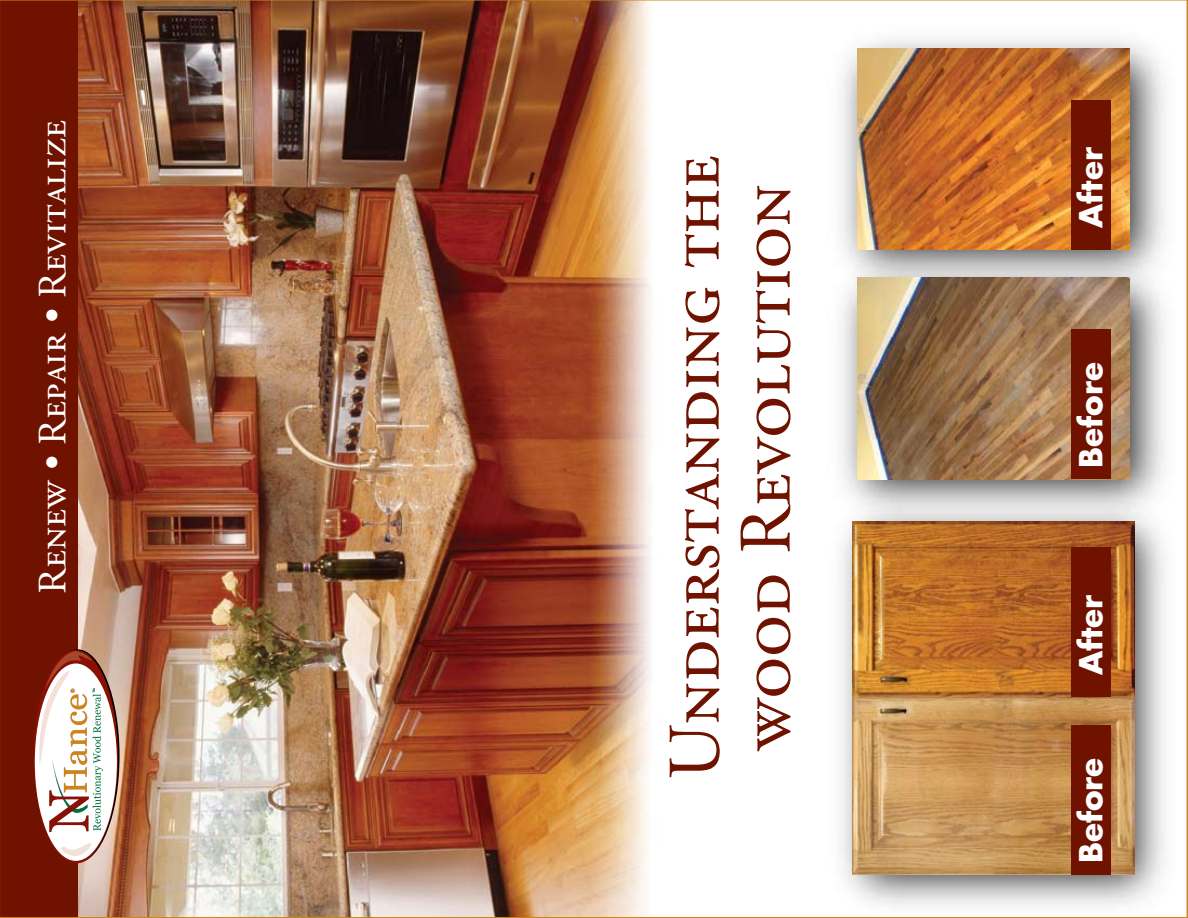
<style>
.page{position:relative;width:1188px;height:918px;background:#fff}
.page>*{position:absolute;margin:0;border:0;box-sizing:border-box;transform-origin:0 0}
.t1{font:73.8px/70.9px "Adobe Garamond Regular SC";color:#6f1200;text-align:center}
.t2{font:40.2px "Adobe Garamond Regular SC";color:#fff}
.t3{font:700 31.05px "Futura";color:#fff}
</style>
<div class="page">
<img style="left:0;top:0;width:1188px;height:918px">
<img style="left:818px;top:534px;width:369px;height:384px">
<img style="left:818px;top:303px;width:369px;height:231px">
<img style="left:818px;top:17px;width:369px;height:286px">
<img style="left:857px;top:277px;width:273px;height:202px">
<img style="left:857px;top:48px;width:273px;height:201px">
<img style="left:852px;top:521px;width:283px;height:354px">
<div style="left:1072px;top:329px;width:39px;height:150px;background:#6f1200"></div>
<div style="left:1072px;top:100px;width:39px;height:150px;background:#6f1200"></div>
<div style="left:1072px;top:725px;width:39px;height:150px;background:#6f1200"></div>
<div style="left:1072px;top:547px;width:39px;height:150px;background:#6f1200"></div>
<p class="t2" style="left:31px;top:594px;width:475px;rotate:-90deg">Renew • Repair • Revitalize</p>
<p class="t1" style="left:662px;top:780px;width:626px;rotate:-90deg">Understanding the wood Revolution</p>
<p class="t3" style="left:1069px;top:228px;width:82px;rotate:-90deg">After</p>
<p class="t3" style="left:1069px;top:468px;width:107px;rotate:-90deg">Before</p>
<p class="t3" style="left:1069px;top:675px;width:82px;rotate:-90deg">After</p>
<p class="t3" style="left:1069px;top:863px;width:107px;rotate:-90deg">Before</p>
</div>
